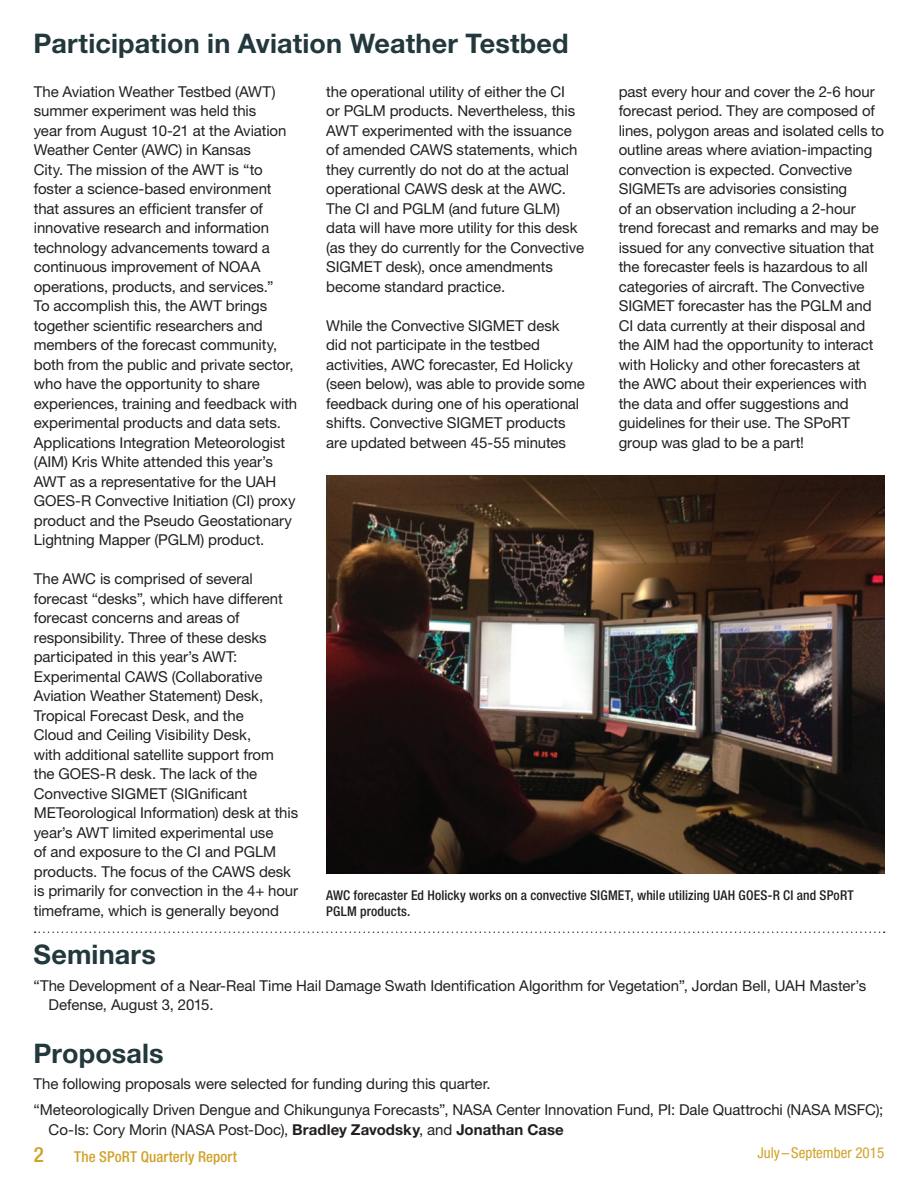
<style>
.page{position:relative;width:918px;height:1188px;background:#fff}
.page>*{position:absolute;margin:0;border:0;box-sizing:border-box;transform-origin:0 0}
.Main_Heads{font:700 27px "Helvetica Neue LT Std";letter-spacing:.005em;color:#23383c}
.captions{font:500 condensed 21px "Helvetica Neue LT Std";color:#cfa229}
.body_copy_10{font:15px/19.5px "Helvetica Neue LT Std";letter-spacing:-.005em;color:#231f20}
.bullets_10{font:15px/19.5px "Helvetica Neue LT Std";letter-spacing:-.005em;color:#231f20}
.captions-2{font:500 condensed 15px "Helvetica Neue LT Std";letter-spacing:.005em;color:#cfa229}
.t1{font:condensed 15px "Helvetica Neue LT Std";color:#cfa229}
.captions-3{font:500 condensed 13.5px/16.2px "Helvetica Neue LT Std";letter-spacing:.01em;color:#231f20}
.s1{font-weight:700}
</style>
<div class="page">
<img style="left:326px;top:476px;width:558px;height:398px">
<svg style="left:35px;top:932px;width:850px;height:1px"></svg>
<p class="Main_Heads" style="left:34px;top:27px;width:537px">Participation in Aviation Weather Testbed</p>
<p class="body_copy_10" style="left:34px;top:81px;width:265px">The Aviation Weather Testbed (AWT) summer experiment was held this<br>year from August 10-21 at the Aviation Weather Center (AWC) in Kansas<br>City. The mission of the AWT is “to foster a science-based environment that assures an efficient transfer of innovative research and information technology advancements toward a continuous improvement of NOAA operations, products, and services.”<br>To accomplish this, the AWT brings together scientific researchers and members of the forecast community, both from the public and private sector, who have the opportunity to share experiences, training and feedback with experimental products and data sets.<br>Applications Integration Meteorologist (AIM) Kris White attended this year’s AWT as a representative for the UAH GOES-R Convective Initiation (CI) proxy product and the Pseudo Geostationary Lightning Mapper (PGLM) product.</p>
<p class="body_copy_10" style="left:34px;top:569px;width:266px">The AWC is comprised of several forecast “desks”, which have different forecast concerns and areas of responsibility. Three of these desks participated in this year’s AWT:<br>Experimental CAWS (Collaborative Aviation Weather Statement) Desk, Tropical Forecast Desk, and the<br>Cloud and Ceiling Visibility Desk,<br>with additional satellite support from the GOES-R desk. The lack of the Convective SIGMET (SIGnificant METeorological Information) desk at this year’s AWT limited experimental use<br>of and exposure to the CI and PGLM products. The focus of the CAWS desk is primarily for convection in the 4+ hour timeframe, which is generally beyond</p>
<p class="body_copy_10" style="left:326px;top:81px;width:259px">the operational utility of either the CI<br>or PGLM products. Nevertheless, this AWT experimented with the issuance of amended CAWS statements, which they currently do not do at the actual operational CAWS desk at the AWC.<br>The CI and PGLM (and future GLM) data will have more utility for this desk (as they do currently for the Convective SIGMET desk), once amendments become standard practice.</p>
<p class="body_copy_10" style="left:326px;top:315px;width:260px">While the Convective SIGMET desk<br>did not participate in the testbed activities, AWC forecaster, Ed Holicky (seen below), was able to provide some feedback during one of his operational shifts. Convective SIGMET products are updated between 45-55 minutes</p>
<p class="body_copy_10" style="left:619px;top:81px;width:267px">past every hour and cover the 2-6 hour forecast period. They are composed of lines, polygon areas and isolated cells to outline areas where aviation-impacting convection is expected. Convective SIGMETs are advisories consisting<br>of an observation including a 2-hour trend forecast and remarks and may be issued for any convective situation that the forecaster feels is hazardous to all categories of aircraft. The Convective SIGMET forecaster has the PGLM and CI data currently at their disposal and the AIM had the opportunity to interact with Holicky and other forecasters at the AWC about their experiences with the data and offer suggestions and guidelines for their use. The SPoRT group was glad to be a part!</p>
<p class="captions-3" style="left:326px;top:886px;width:529px">AWC forecaster Ed Holicky works on a convective SIGMET, while utilizing UAH GOES-R CI and SPoRT<br>PGLM products.</p>
<p class="Main_Heads" style="left:34px;top:938px;width:124px">Seminars</p>
<p class="bullets_10" style="left:49px;top:975px;width:819px;text-indent:-15px">“The Development of a Near-Real Time Hail Damage Swath Identification Algorithm for Vegetation”, Jordan Bell, UAH Master’s<br>Defense, August 3, 2015.</p>
<p class="Main_Heads" style="left:34px;top:1036px;width:132px">Proposals</p>
<p class="bullets_10" style="left:34px;top:1074px;width:459px">The following proposals were selected for funding during this quarter.</p>
<p class="bullets_10" style="left:49px;top:1100px;width:836px;text-indent:-15px">“Meteorologically Driven Dengue and Chikungunya Forecasts”, NASA Center Innovation Fund, PI: Dale Quattrochi (NASA MSFC);<br>Co-Is: Cory Morin (NASA Post-Doc), <span class="s1">Bradley Zavodsky</span>, and <span class="s1">Jonathan Case</span></p>
<p class="captions" style="left:34px;top:1143px;width:12px">2</p>
<p class="t1" style="left:758px;top:1144px;width:128px">July–September 2015</p>
<p class="captions-2" style="left:74px;top:1148px;width:164px">The SPoRT Quarterly Report</p>
</div>
